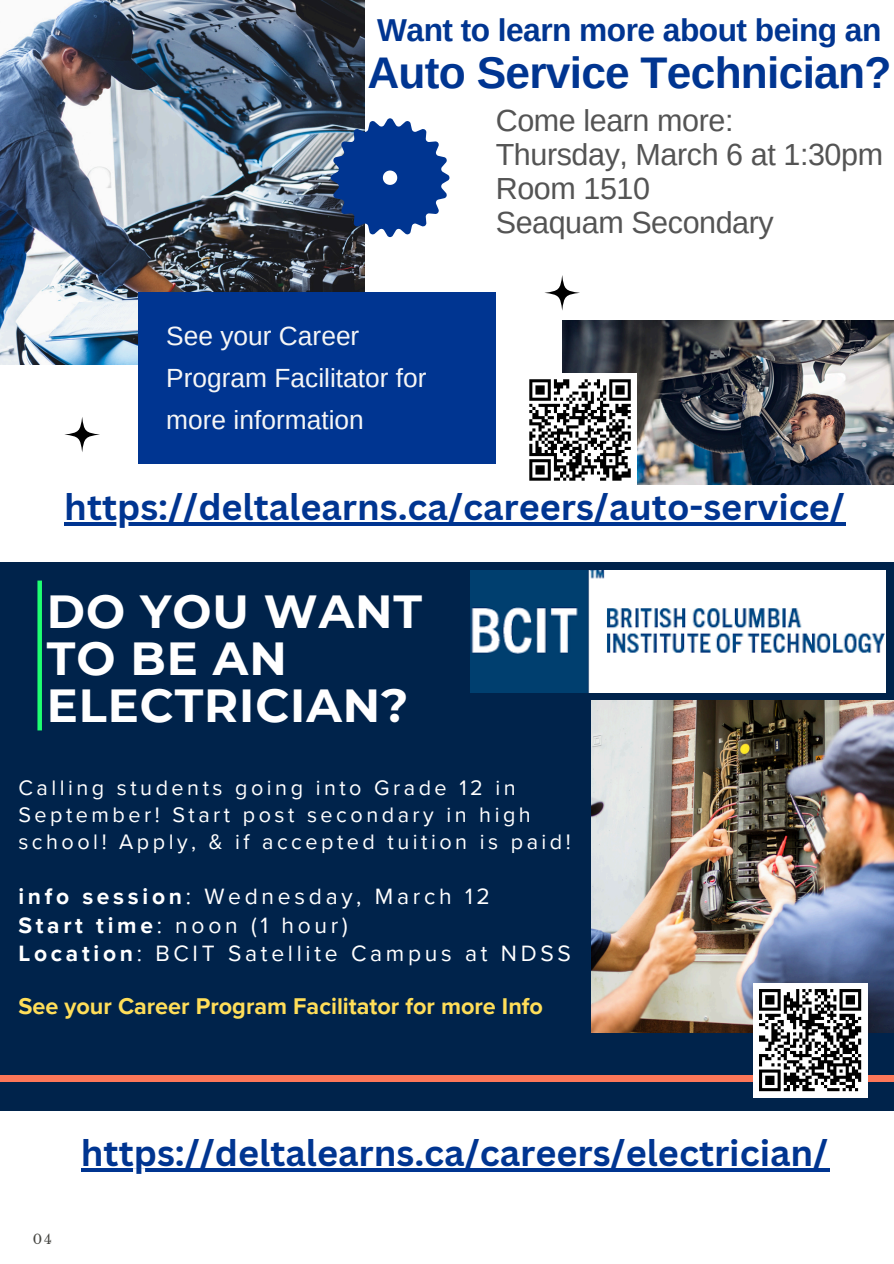
<style>
.page{position:relative;width:894px;height:1264px;background:#fff}
.page>*{position:absolute;margin:0;border:0;box-sizing:border-box;transform-origin:0 0}
.t1{font:700 46.35px/47.2px "Montserrat";letter-spacing:.02em;color:#fff}
.t2{font:700 44.25px "Arimo";letter-spacing:-.015em;color:#003591}
.t3{font:700 36px "Canva Sans";color:#003591}
.t4{font:700 31.65px "Arimo";letter-spacing:-.015em;color:#003591}
.t5{font:30.45px/33.8px "Arimo";letter-spacing:-.015em;color:#545454}
.t6{font:26.25px/41.7px "Arimo";color:#f6f6f6}
.t7{font:700 23.4px "Proxima Nova";color:#ffde59}
.t8{font:22.8px "Proxima Nova";letter-spacing:.16em;color:#fff}
.t9{font:21.6px/27px "Proxima Nova";letter-spacing:.16em;color:#fff}
.t10{font:13.2px "Libre Baskerville";color:#444440}
.s1{font-weight:700}
</style>
<div class="page">
<img style="left:0;top:0;width:364px;height:364px">
<div style="left:138px;top:293px;width:357px;height:171px;background:#003591"></div>
<img style="left:562px;top:320px;width:330px;height:164px">
<svg style="left:64px;top:417px;width:36px;height:35px"></svg>
<svg style="left:544px;top:275px;width:36px;height:36px"></svg>
<svg style="left:330px;top:118px;width:120px;height:119px"></svg>
<div style="left:0;top:562px;width:893px;height:548px;background:#00234b"></div>
<img style="left:591px;top:700px;width:302px;height:332px">
<div style="left:0;top:1075px;width:893px;height:6px;background:#fc7759"></div>
<div style="left:37px;top:580px;width:5px;height:150px;background:#1eff71"></div>
<div style="left:752px;top:982px;width:115px;height:115px;background:#fff"></div>
<svg style="left:759px;top:989px;width:103px;height:103px"></svg>
<hr style="left:64px;top:522px;width:781px;height:3px;background:#003591">
<hr style="left:81px;top:1168px;width:747px;height:4px;background:#003591">
<img style="left:470px;top:570px;width:415px;height:123px">
<div style="left:523px;top:373px;width:113px;height:114px;background:#fff"></div>
<svg style="left:529px;top:379px;width:102px;height:102px"></svg>
<h4 class="t4" style="left:377px;top:12px;width:505px">Want to learn more about being an</h4>
<h5 class="t2" style="left:367px;top:48px;width:525px">Auto Service Technician?</h5>
<h2 class="t6" style="left:166px;top:315px;width:262px">See your Career<br>Program Facilitator for more information</h2>
<p class="t5" style="left:495px;top:104px;width:389px">Come learn more:<br>Thursday, March 6 at 1:30pm<br>Room 1510<br>Seaquam Secondary</p>
<h3 class="t3" style="left:64px;top:481px;width:782px">https://deltalearns.ca/careers/auto-service/</h3>
<p class="t1" style="left:47px;top:587px;width:376px">DO YOU WANT<br>TO BE AN<br>ELECTRICIAN?</p>
<p class="t9" style="left:18px;top:775px;width:553px">Calling students going into Grade 12 in<br>September! Start post secondary in high school! Apply, &amp; if accepted tuition is paid!</p>
<h6 class="t8" style="left:18px;top:883px;width:473px"><span class="s1">info session</span>: Wednesday, March 12</h6>
<p class="t8" style="left:18px;top:911px;width:331px"><span class="s1">Start time</span>: noon (1 hour)</p>
<p class="t8" style="left:18px;top:939px;width:554px"><span class="s1">Location</span>: BCIT Satellite Campus at NDSS</p>
<p class="t7" style="left:18px;top:992px;width:526px">See your Career Program Facilitator for more Info</p>
<p class="t10" style="left:33px;top:1231px;width:21px">04</p>
<p class="t3" style="left:81px;top:1127px;width:748px">https://deltalearns.ca/careers/electrician/</p>
</div>
